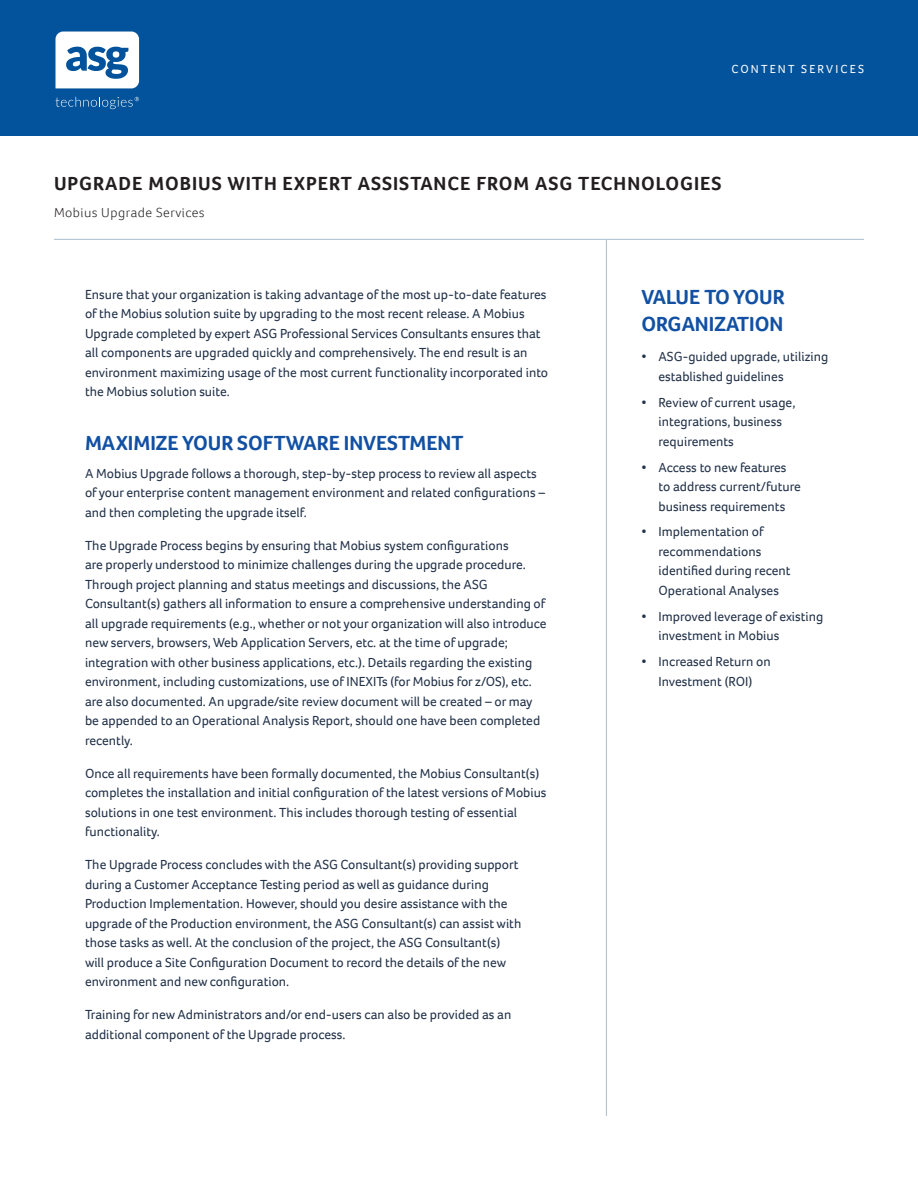
<style>
.page{position:relative;width:918px;height:1188px;background:#fff}
.page>*{position:absolute;margin:0;border:0;box-sizing:border-box;transform-origin:0 0}
.paragraph_header{font:700 21px/27px "Foco";color:#1150a3}
.t1{font:700 19.5px "Foco";letter-spacing:.05em;color:#231f20}
.body_primary{font:13.5px/19.5px "Foco";color:#223249}
.t2{font:300 13.5px "Foco";letter-spacing:.04em;color:#231f20}
.t3{font:12px "Foco";letter-spacing:.18em;color:#fff}
</style>
<div class="page">
<hr style="left:54px;top:239px;width:810px;height:1px;background:#aabecc">
<hr style="left:606px;top:239px;width:1px;height:877px;background:#aabecc">
<div style="left:0;top:0;width:918px;height:135px;background:#02539b"></div>
<svg style="left:56px;top:97px;width:83px;height:12px"></svg>
<svg style="left:56px;top:32px;width:83px;height:56px"></svg>
<p class="t3" style="left:731px;top:61px;width:134px">CONTENT SERVICES</p>
<h2 class="t1" style="left:54px;top:170px;width:669px">UPGRADE MOBIUS WITH EXPERT ASSISTANCE FROM ASG TECHNOLOGIES</h2>
<p class="t2" style="left:54px;top:204px;width:152px">Mobius Upgrade Services</p>
<p class="body_primary" style="left:85px;top:284px;width:465px">Ensure that your organization is taking advantage of the most up-to-date features of the Mobius solution suite by upgrading to the most recent release. A Mobius Upgrade completed by expert ASG Professional Services Consultants ensures that all components are upgraded quickly and comprehensively. The end result is an environment maximizing usage of the most current functionality incorporated into the Mobius solution suite.</p>
<p class="paragraph_header" style="left:85px;top:429px;width:380px">MAXIMIZE YOUR SOFTWARE INVESTMENT</p>
<p class="body_primary" style="left:85px;top:463px;width:462px">A Mobius Upgrade follows a thorough, step-by-step process to review all aspects of your enterprise content management environment and related configurations – and then completing the upgrade itself.</p>
<p class="body_primary" style="left:85px;top:535px;width:463px">The Upgrade Process begins by ensuring that Mobius system configurations<br>are properly understood to minimize challenges during the upgrade procedure.<br>Through project planning and status meetings and discussions, the ASG Consultant(s) gathers all information to ensure a comprehensive understanding of all upgrade requirements (e.g., whether or not your organization will also introduce new servers, browsers, Web Application Servers, etc. at the time of upgrade; integration with other business applications, etc.). Details regarding the existing environment, including customizations, use of INEXITs (for Mobius for z/OS), etc. are also documented. An upgrade/site review document will be created – or may be appended to an Operational Analysis Report, should one have been completed recently.</p>
<p class="body_primary" style="left:85px;top:763px;width:463px">Once all requirements have been formally documented, the Mobius Consultant(s) completes the installation and initial configuration of the latest versions of Mobius solutions in one test environment. This includes thorough testing of essential functionality.</p>
<p class="body_primary" style="left:85px;top:855px;width:438px">The Upgrade Process concludes with the ASG Consultant(s) providing support during a Customer Acceptance Testing period as well as guidance during Production Implementation. However, should you desire assistance with the upgrade of the Production environment, the ASG Consultant(s) can assist with those tasks as well. At the conclusion of the project, the ASG Consultant(s) will produce a Site Configuration Document to record the details of the new environment and new configuration.</p>
<p class="body_primary" style="left:85px;top:1005px;width:428px">Training for new Administrators and/or end-users can also be provided as an additional component of the Upgrade process.</p>
<p class="paragraph_header" style="left:642px;top:283px;width:145px">VALUE TO YOUR<br>ORGANIZATION</p>
<p class="body_primary" style="left:659px;top:347px;width:171px;text-indent:-17px">• ASG-guided upgrade, utilizing established guidelines</p>
<p class="body_primary" style="left:659px;top:392px;width:138px;text-indent:-17px">• Review of current usage, integrations, business requirements</p>
<p class="body_primary" style="left:659px;top:457px;width:144px;text-indent:-17px">• Access to new features to address current/future business requirements</p>
<p class="body_primary" style="left:659px;top:522px;width:134px;text-indent:-17px">• Implementation of recommendations identified during recent<br>Operational Analyses</p>
<p class="body_primary" style="left:659px;top:606px;width:166px;text-indent:-17px">• Improved leverage of existing investment in Mobius</p>
<p class="body_primary" style="left:642px;top:652px;width:131px;text-align:center">• Increased Return on<br>Investment (ROI)</p>
</div>
